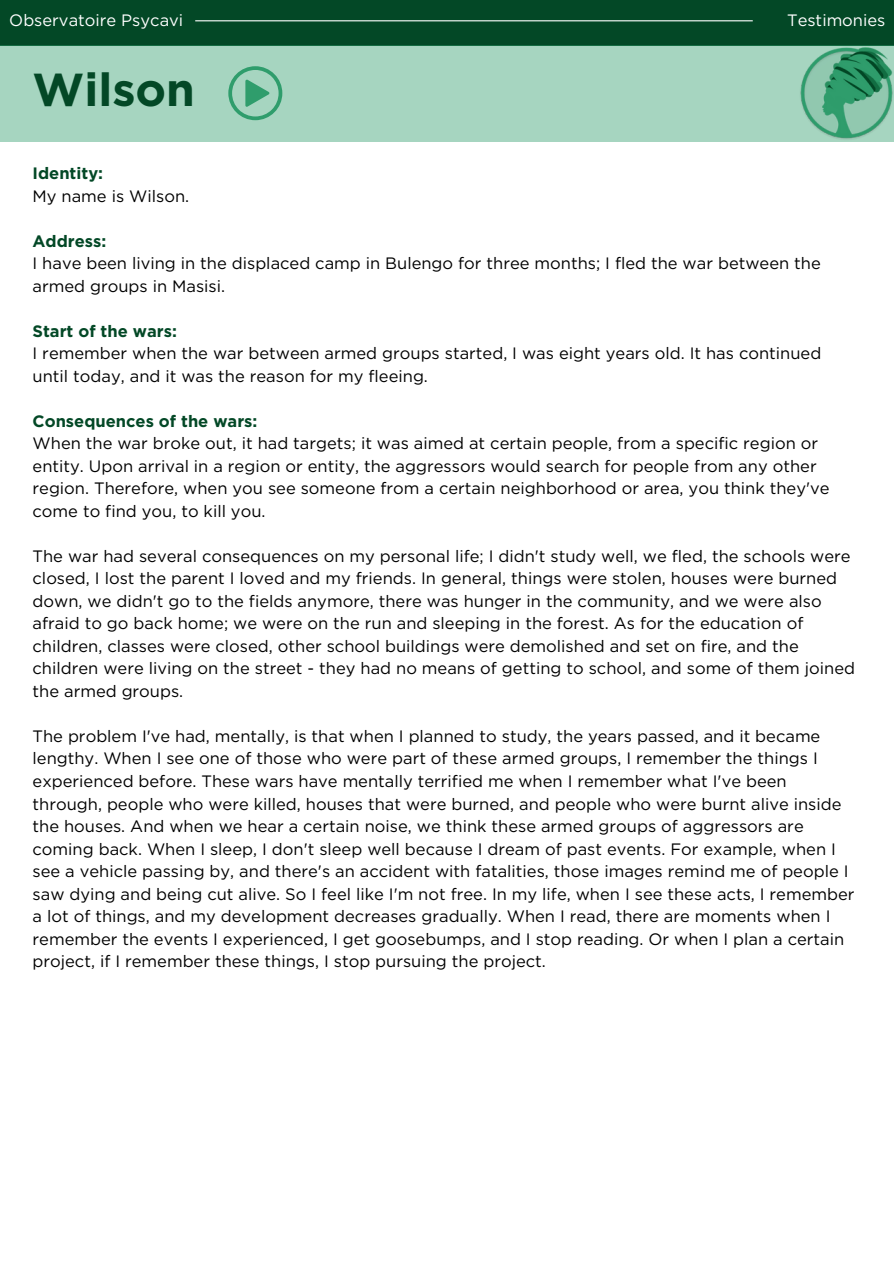
<style>
.page{position:relative;width:894px;height:1264px;background:#fff}
.page>*{position:absolute;margin:0;border:0;box-sizing:border-box;transform-origin:0 0}
.t1{font:700 46.2px "Gotham";color:#034826}
.t2{font:16.5px/22.5px "Gotham";color:#000}
.t3{font:700 16.5px "Gotham";color:#034826}
.t4{font:16.5px "Gotham";color:#fff}
</style>
<div class="page">
<div style="left:0;top:0;width:893px;height:45px;background:#034826"></div>
<div style="left:0;top:45px;width:893px;height:96px;background:#a6d5c0"></div>
<hr style="left:195px;top:20px;width:557px;height:1px;background:#fff">
<img style="left:798px;top:47px;width:95px;height:95px">
<svg style="left:228px;top:66px;width:54px;height:54px"></svg>
<p class="t4" style="left:9px;top:11px;width:175px">Observatoire Psycavi</p>
<p class="t4" style="left:786px;top:11px;width:100px">Testimonies</p>
<p class="t1" style="left:33px;top:61px;width:164px">Wilson</p>
<p class="t3" style="left:33px;top:163px;width:72px">Identity:</p>
<h1 class="t2" style="left:33px;top:184px;width:158px">My name is Wilson.</h1>
<p class="t3" style="left:33px;top:231px;width:75px">Address:</p>
<p class="t2" style="left:33px;top:252px;width:789px">I have been living in the displaced camp in Bulengo for three months; I fled the war between the armed groups in Masisi.</p>
<p class="t3" style="left:33px;top:321px;width:146px">Start of the wars:</p>
<p class="t2" style="left:33px;top:342px;width:790px">I remember when the war between armed groups started, I was eight years old. It has continued until today, and it was the reason for my fleeing.</p>
<p class="t3" style="left:33px;top:411px;width:226px">Consequences of the wars:</p>
<p class="t2" style="left:33px;top:432px;width:798px">When the war broke out, it had targets; it was aimed at certain people, from a specific region or entity. Upon arrival in a region or entity, the aggressors would search for people from any other region. Therefore, when you see someone from a certain neighborhood or area, you think they've come to find you, to kill you.</p>
<p class="t2" style="left:33px;top:544px;width:823px">The war had several consequences on my personal life; I didn't study well, we fled, the schools were closed, I lost the parent I loved and my friends. In general, things were stolen, houses were burned down, we didn't go to the fields anymore, there was hunger in the community, and we were also afraid to go back home; we were on the run and sleeping in the forest. As for the education of children, classes were closed, other school buildings were demolished and set on fire, and the children were living on the street - they had no means of getting to school, and some of them joined the armed groups.</p>
<p class="t2" style="left:33px;top:724px;width:823px">The problem I've had, mentally, is that when I planned to study, the years passed, and it became lengthy. When I see one of those who were part of these armed groups, I remember the things I experienced before. These wars have mentally terrified me when I remember what I've been through, people who were killed, houses that were burned, and people who were burnt alive inside the houses. And when we hear a certain noise, we think these armed groups of aggressors are coming back. When I sleep, I don't sleep well because I dream of past events. For example, when I see a vehicle passing by, and there's an accident with fatalities, those images remind me of people I saw dying and being cut alive. So I feel like I'm not free. In my life, when I see these acts, I remember a lot of things, and my development decreases gradually. When I read, there are moments when I remember the events I experienced, I get goosebumps, and I stop reading. Or when I plan a certain project, if I remember these things, I stop pursuing the project.</p>
</div>
